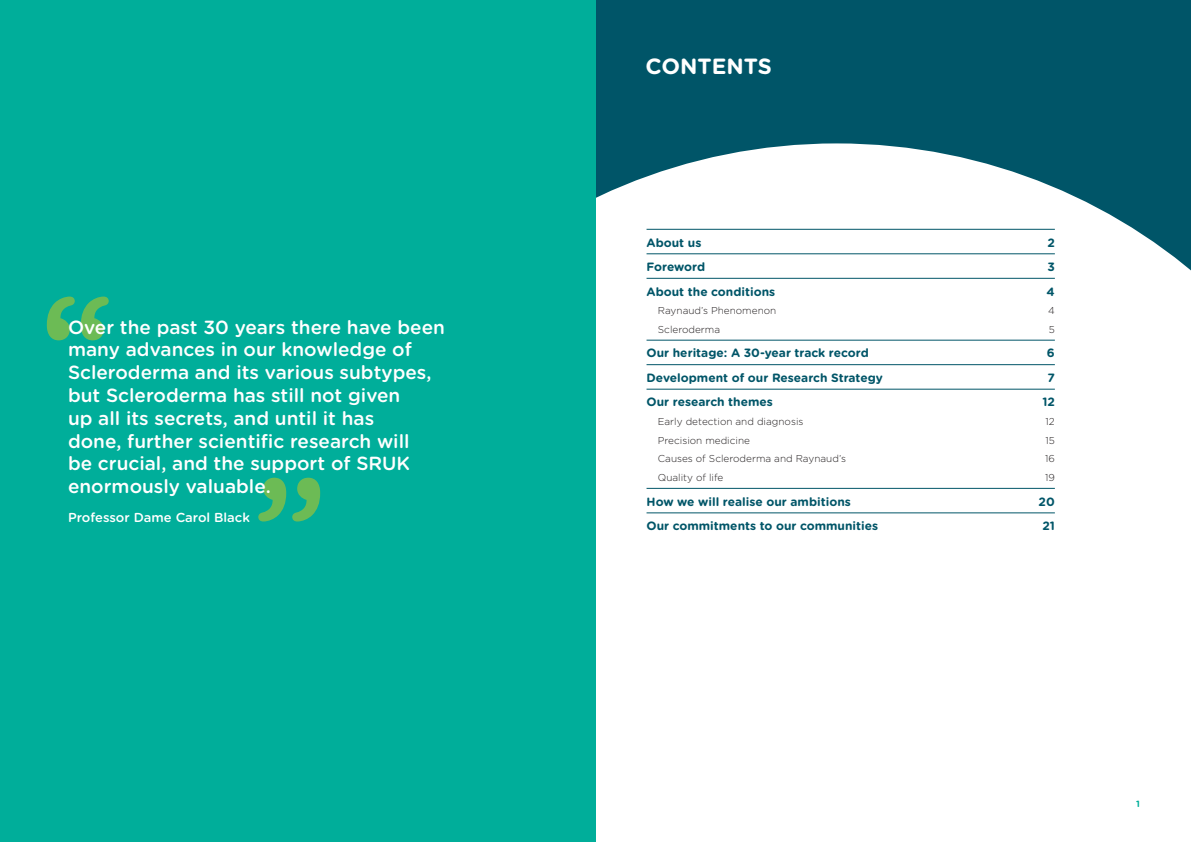
<style>
.page{position:relative;width:1191px;height:842px;background:#fff}
.page>*{position:absolute;margin:0;border:0;box-sizing:border-box;transform-origin:0 0}
.t1{font:700 22px "Gotham Rounded";color:#fff}
.Intro{font:500 19px/22.8px "Gotham Rounded";color:#fff}
.Intro-2{font:500 13px "Gotham Rounded";color:#fff}
.Contents_Level_1{font:700 12px "Gotham Rounded";color:#005568}
.t2{font:300 10px "Gotham Rounded";color:#231f20}
.t3{font:700 9px "Gotham Rounded";color:#00ae9a}
</style>
<div class="page">
<div style="left:595px;top:0;width:596px;height:830px;background:#005568"></div>
<div style="left:595px;top:143px;width:596px;height:699px;background:#fff"></div>
<div style="left:0;top:0;width:595px;height:842px;background:#00ae9a"></div>
<hr style="left:646px;top:229px;width:408px;height:1px;background:#005568">
<hr style="left:646px;top:254px;width:408px;height:1px;background:#005568">
<hr style="left:646px;top:278px;width:408px;height:1px;background:#005568">
<hr style="left:646px;top:340px;width:408px;height:1px;background:#005568">
<hr style="left:646px;top:364px;width:408px;height:1px;background:#005568">
<hr style="left:646px;top:389px;width:408px;height:1px;background:#005568">
<hr style="left:646px;top:488px;width:408px;height:1px;background:#005568">
<hr style="left:646px;top:513px;width:408px;height:1px;background:#005568">
<svg style="left:47px;top:297px;width:62px;height:43px"></svg>
<svg style="left:258px;top:478px;width:62px;height:43px"></svg>
<p class="Intro" style="left:68px;top:315px;width:378px">Over the past 30 years there have been many advances in our knowledge of Scleroderma and its various subtypes, but Scleroderma has still not given<br>up all its secrets, and until it has<br>done, further scientific research will<br>be crucial, and the support of SRUK enormously valuable.</p>
<p class="Intro-2" style="left:68px;top:508px;width:183px">Professor Dame Carol Black</p>
<p class="t1" style="left:645px;top:50px;width:128px">CONTENTS</p>
<p class="Contents_Level_1" style="left:646px;top:233px;width:56px">About us</p>
<p class="Contents_Level_1" style="left:1047px;top:233px;width:9px">2</p>
<p class="Contents_Level_1" style="left:646px;top:258px;width:60px">Foreword</p>
<p class="Contents_Level_1" style="left:1047px;top:258px;width:9px">3</p>
<p class="Contents_Level_1" style="left:646px;top:282px;width:130px">About the conditions</p>
<p class="Contents_Level_1" style="left:1046px;top:282px;width:10px">4</p>
<p class="t2" style="left:658px;top:304px;width:120px">Raynaud’s Phenomenon</p>
<p class="t2" style="left:1048px;top:304px;width:8px">4</p>
<p class="t2" style="left:658px;top:323px;width:64px">Scleroderma</p>
<p class="t2" style="left:1048px;top:323px;width:8px">5</p>
<p class="Contents_Level_1" style="left:646px;top:344px;width:224px">Our heritage: A 30-year track record</p>
<p class="Contents_Level_1" style="left:1047px;top:344px;width:9px">6</p>
<p class="Contents_Level_1" style="left:646px;top:369px;width:238px">Development of our Research Strategy</p>
<p class="Contents_Level_1" style="left:1047px;top:369px;width:9px">7</p>
<p class="Contents_Level_1" style="left:646px;top:393px;width:128px">Our research themes</p>
<p class="Contents_Level_1" style="left:1042px;top:393px;width:14px">12</p>
<p class="t2" style="left:658px;top:415px;width:147px">Early detection and diagnosis</p>
<p class="t2" style="left:1045px;top:415px;width:11px">12</p>
<p class="t2" style="left:658px;top:434px;width:94px">Precision medicine</p>
<p class="t2" style="left:1045px;top:434px;width:11px">15</p>
<p class="t2" style="left:658px;top:452px;width:190px">Causes of Scleroderma and Raynaud’s</p>
<p class="t2" style="left:1045px;top:452px;width:11px">16</p>
<p class="t2" style="left:658px;top:471px;width:67px">Quality of life</p>
<p class="t2" style="left:1045px;top:471px;width:11px">19</p>
<p class="Contents_Level_1" style="left:646px;top:493px;width:206px">How we will realise our ambitions</p>
<p class="Contents_Level_1" style="left:1038px;top:493px;width:18px">20</p>
<p class="Contents_Level_1" style="left:646px;top:517px;width:233px">Our commitments to our communities</p>
<p class="Contents_Level_1" style="left:1042px;top:517px;width:14px">21</p>
<p class="t3" style="left:1136px;top:797px;width:5px">1</p>
</div>
